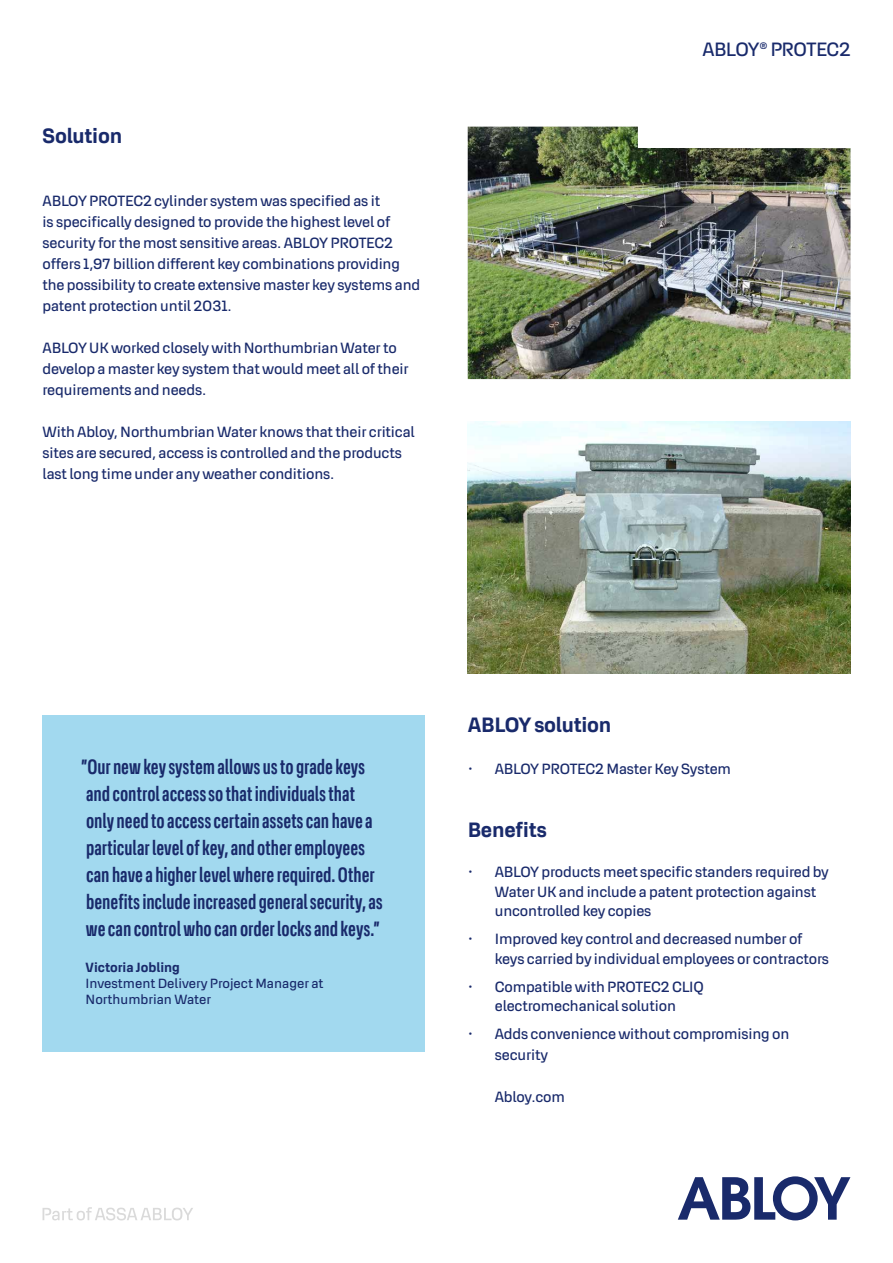
<style>
.page{position:relative;width:893px;height:1263px;background:#fff}
.page>*{position:absolute;margin:0;border:0;box-sizing:border-box;transform-origin:0 0}
.t1{font:700 condensed 21px/27px "Abloy Sans OT";color:#192a6b}
.t2{font:700 21px "Abloy Sans OT";letter-spacing:-.01em;color:#192a6b}
.t3{font:19.5px "Abloy Sans OT";letter-spacing:-.025em;color:#192a6b}
.t4{font:15px/21px "Abloy Sans OT";letter-spacing:-.01em;color:#192a6b}
.t5{font:13.5px/16.2px "Abloy Sans OT";color:#192a6b}
.t6{font:700 13.5px "Abloy Sans OT";color:#192a6b}
</style>
<div class="page">
<div style="left:43px;top:716px;width:382px;height:336px;background:#a2d9ef"></div>
<svg style="left:678px;top:1176px;width:172px;height:44px"></svg>
<img style="left:468px;top:127px;width:382px;height:252px">
<img style="left:468px;top:421px;width:382px;height:252px">
<svg style="left:43px;top:1207px;width:150px;height:13px"></svg>
<h1 class="t2" style="left:43px;top:120px;width:81px">Solution</h1>
<p class="t4" style="left:43px;top:189px;width:379px">ABLOY PROTEC2 cylinder system was specified as it<br>is specifically designed to provide the highest level of security for the most sensitive areas. ABLOY PROTEC2 offers 1,97 billion different key combinations providing the possibility to create extensive master key systems and patent protection until 2031.</p>
<p class="t4" style="left:43px;top:336px;width:368px">ABLOY UK worked closely with Northumbrian Water to develop a master key system that would meet all of their requirements and needs.</p>
<p class="t4" style="left:43px;top:420px;width:374px">With Abloy, Northumbrian Water knows that their critical sites are secured, access is controlled and the products last long time under any weather conditions.</p>
<h2 class="t3" style="left:702px;top:36px;width:149px">ABLOY® PROTEC2</h2>
<p class="t1" style="left:81px;top:752px;width:303px">”Our new key system allows us to grade keys and control access so that individuals that only need to access certain assets can have a particular level of key, and other employees can have a higher level where required. Other benefits include increased general security, as we can control who can order locks and keys.”</p>
<p class="t6" style="left:86px;top:957px;width:96px">Victoria Jobling</p>
<p class="t5" style="left:86px;top:974px;width:239px">Investment Delivery Project Manager at<br>Northumbrian Water</p>
<h1 class="t2" style="left:468px;top:709px;width:145px">ABLOY solution</h1>
<p class="t4" style="left:468px;top:757px;width:265px">• ABLOY PROTEC2 Master Key System</p>
<h1 class="t2" style="left:468px;top:814px;width:81px">Benefits</h1>
<p class="t4" style="left:495px;top:861px;width:336px;line-height:19.5px;text-indent:-27px">• ABLOY products meet specific standers required by<br>Water UK and include a patent protection against uncontrolled key copies</p>
<p class="t4" style="left:495px;top:928px;width:336px;line-height:19.5px;text-indent:-27px">• Improved key control and decreased number of keys carried by individual employees or contractors</p>
<p class="t4" style="left:468px;top:976px;width:238px;line-height:19.5px;text-align:center">• Compatible with PROTEC2 CLIQ electromechanical solution</p>
<p class="t4" style="left:495px;top:1023px;width:296px;text-indent:-27px">• Adds convenience without compromising on security</p>
<p class="t4" style="left:495px;top:1086px;width:72px">Abloy.com</p>
</div>
